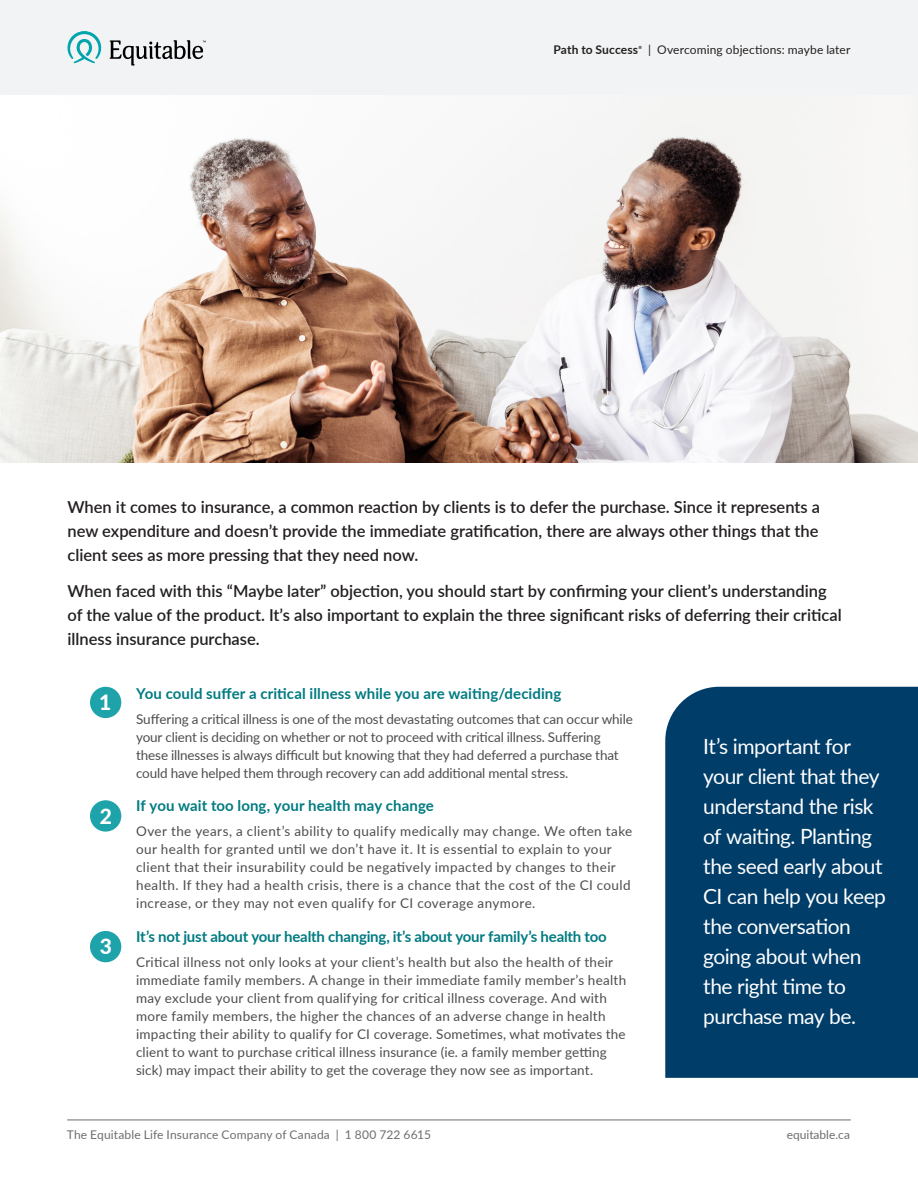
<style>
.page{position:relative;width:918px;height:1188px;background:#fff}
.page>*{position:absolute;margin:0;border:0;box-sizing:border-box;transform-origin:0 0}
.t1{font:21px/30px "Lato";letter-spacing:-.025em;color:#fff}
.t2{font:800 21px "Lato";color:#fff}
.t3{font:600 16.5px/24px "Lato";color:#231f20;text-align:justify}
.t4{font:700 15px "Lato";color:#007b81}
.t5{font:13.5px/18px "Lato";letter-spacing:.015em;color:#4d4d4d}
.t6{font:13.5px/18px "Lato";letter-spacing:-.01em;color:#4d4d4d}
.t7{font:12px "Lato";letter-spacing:.01em;color:#6c6d70}
.t8{font:12px "Lato";letter-spacing:.01em;color:#231f20}
.t9{font:700 12px "Lato";letter-spacing:.01em;color:#231f20}
.t10{font:700 4.35px "Lato";color:#231f20}
</style>
<div class="page">
<div style="left:90px;top:687px;width:31px;height:31px;background:#1fa3ab;border-radius:50%"></div>
<div style="left:90px;top:800px;width:31px;height:32px;background:#1fa3ab;border-radius:50%"></div>
<div style="left:90px;top:931px;width:31px;height:31px;background:#1fa3ab;border-radius:50%"></div>
<img style="left:0;top:94px;width:918px;height:368px">
<div style="left:665px;top:687px;width:253px;height:391px;background:#003d69"></div>
<div style="left:0;top:0;width:918px;height:94px;background:#f2f3f4"></div>
<svg style="left:68px;top:31px;width:34px;height:32px"></svg>
<svg style="left:110px;top:40px;width:96px;height:26px"></svg>
<hr style="left:67px;top:1120px;width:784px;height:1px;background:#6c6d70">
<p class="t9" style="left:553px;top:41px;width:86px">Path to Success</p>
<p class="t10" style="left:639px;top:44px;width:5px">®</p>
<p class="t8" style="left:648px;top:41px;width:204px">| Overcoming objections: maybe later</p>
<p class="t3" style="left:68px;top:495px;width:754px">When it comes to insurance, a common reaction by clients is to defer the purchase. Since it represents a new expenditure and doesn’t provide the immediate gratification, there are always other things that the client sees as more pressing that they need now.</p>
<p class="t3" style="left:68px;top:579px;width:776px;text-align:left">When faced with this “Maybe later” objection, you should start by confirming your client’s understanding of the value of the product. It’s also important to explain the three significant risks of deferring their critical illness insurance purchase.</p>
<p class="t4" style="left:136px;top:682px;width:427px">You could suffer a critical illness while you are waiting/deciding</p>
<p class="t6" style="left:136px;top:709px;width:498px">Suffering a critical illness is one of the most devastating outcomes that can occur while your client is deciding on whether or not to proceed with critical illness. Suffering these illnesses is always difficult but knowing that they had deferred a purchase that could have helped them through recovery can add additional mental stress.</p>
<p class="t4" style="left:136px;top:795px;width:299px">If you wait too long, your health may change</p>
<p class="t5" style="left:136px;top:822px;width:498px">Over the years, a client’s ability to qualify medically may change. We often take our health for granted until we don’t have it. It is essential to explain to your client that their insurability could be negatively impacted by changes to their health. If they had a health crisis, there is a chance that the cost of the CI could increase, or they may not even qualify for CI coverage anymore.</p>
<p class="t4" style="left:136px;top:925px;width:472px">It’s not just about your health changing, it’s about your family’s health too</p>
<p class="t5" style="left:136px;top:952px;width:492px">Critical illness not only looks at your client’s health but also the health of their immediate family members. A change in their immediate family member’s health may exclude your client from qualifying for critical illness coverage. And with more family members, the higher the chances of an adverse change in health impacting their ability to qualify for CI coverage. Sometimes, what motivates the client to want to purchase critical illness insurance (ie. a family member getting sick) may impact their ability to get the coverage they now see as important.</p>
<h1 class="t2" style="left:99px;top:687px;width:14px">1</h1>
<h1 class="t1" style="left:703px;top:731px;width:184px">It’s important for your client that they understand the risk of waiting. Planting the seed early about<br>CI can help you keep the conversation going about when the right time to purchase may be.</h1>
<h1 class="t2" style="left:100px;top:800px;width:14px">2</h1>
<h1 class="t2" style="left:100px;top:931px;width:14px">3</h1>
<p class="t7" style="left:67px;top:1126px;width:366px">The Equitable Life Insurance Company of Canada | 1 800 722 6615</p>
<p class="t7" style="left:787px;top:1126px;width:65px">equitable.ca</p>
</div>
